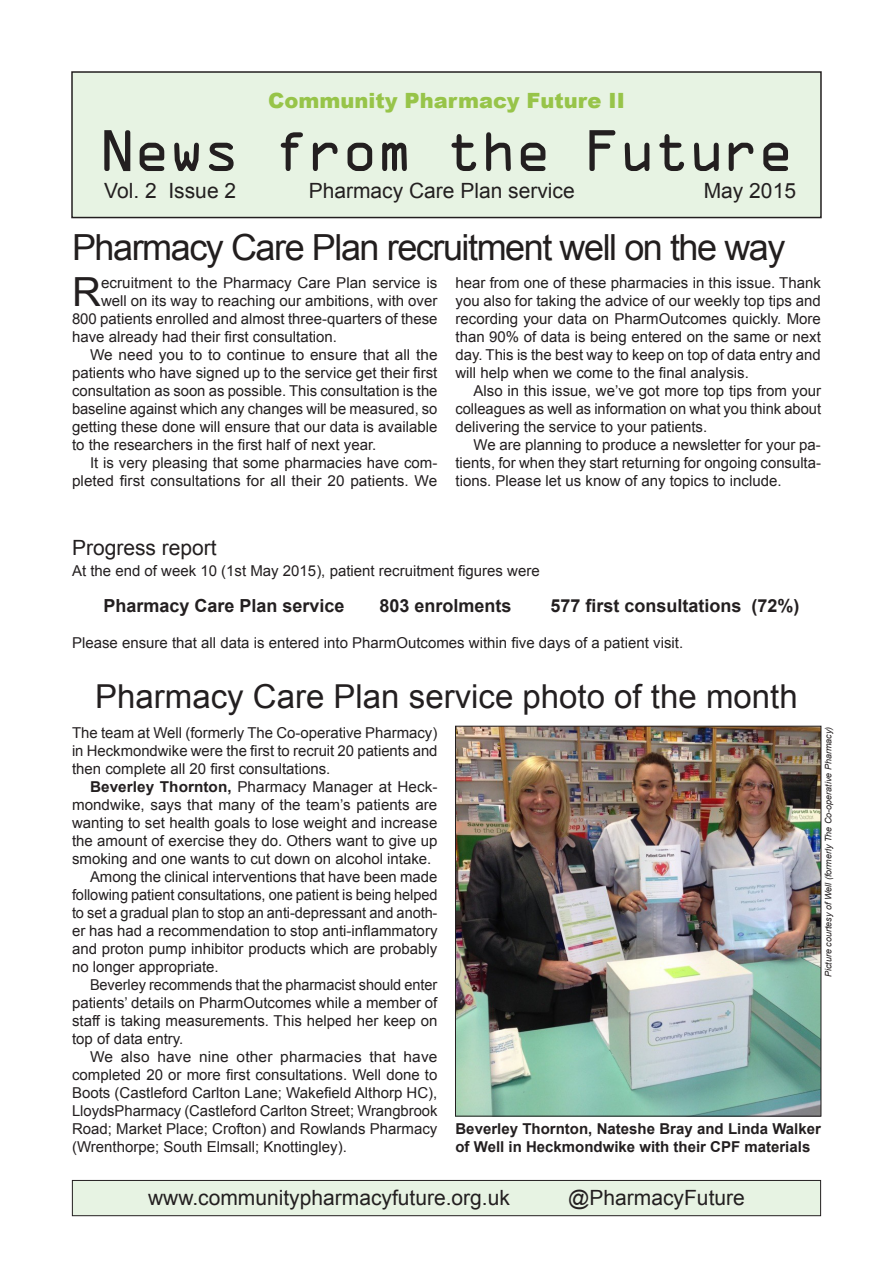
<style>
.page{position:relative;width:893px;height:1263px;background:#fff}
.page>*{position:absolute;margin:0;border:0;box-sizing:border-box;transform-origin:0 0}
.t1{font:52.5px "OCRA Std";letter-spacing:-.06em;color:#231f20}
.PS_Body_copy__drop_c{font:40.2px "Arial";color:#231f20}
.PS_Headline_1{font:36px "Arial";letter-spacing:-.04em;color:#221e1e}
.PS_Headline_2{font:33px "Arial";color:#231f20}
.PS_Headline_3{font:21px "Arial";color:#231f20}
.PS_Body_copy__no_ind{font:21px "Arial";color:#231f20}
.PS_Body_copy__no_ind-2{font:900 21px "Arial";color:#97c449}
.PS_Body_copy__no_ind-3{font:700 18px "Arial";color:#231f20}
.PS_body_copy__indent{font:15px/18px "Arial";color:#231f20;text-align:justify}
.PS_Body_copy__no_ind-4{font:15px/18px "Arial";color:#231f20;text-align:justify}
.PS_Body_copy__drop_c-2{font:15px "Arial";color:#231f20}
.PS_Caption__bold{font:700 15px/18px "Arial";color:#231f20}
.PS_Picture_credit__s{font:italic 9px "Arial";color:#231f20}
.s1{font-weight:700}
</style>
<div class="page">
<div style="left:72px;top:72px;width:749px;height:146px;background:#e7f3e3"></div>
<div style="left:71px;top:71px;width:751px;height:147px;border:2px solid #231f20"></div>
<div style="left:72px;top:1180px;width:749px;height:36px;background:#e7f3e3"></div>
<div style="left:72px;top:1180px;width:749px;height:36px;border:1px solid #231f20"></div>
<img style="left:457px;top:728px;width:362px;height:386px">
<div style="left:455px;top:726px;width:366px;height:390px;border:1px solid #231f20"></div>
<p class="PS_Body_copy__no_ind-2" style="left:268px;top:85px;width:358px">Community Pharmacy Future II</p>
<p class="t1" style="left:98px;top:128px;width:698px">News from the Future</p>
<p class="PS_Body_copy__no_ind" style="left:104px;top:177px;width:133px">Vol. 2 Issue 2</p>
<p class="PS_Body_copy__no_ind" style="left:309px;top:177px;width:268px">Pharmacy Care Plan service</p>
<p class="PS_Body_copy__no_ind" style="left:704px;top:177px;width:94px">May 2015</p>
<p class="PS_Headline_1" style="left:72px;top:224px;width:715px">Pharmacy Care Plan recruitment well on the way</p>
<p class="PS_Body_copy__drop_c" style="left:72px;top:266px;width:30px">R</p>
<p class="PS_Body_copy__drop_c-2" style="left:101px;top:273px;width:338px">ecruitment to the Pharmacy Care Plan service is</p>
<p class="PS_body_copy__indent" style="left:455px;top:274px;width:367px">hear from one of these pharmacies in this issue. Thank you also for taking the advice of our weekly top tips and recording your data on PharmOutcomes quickly. More than 90% of data is being entered on the same or next day. This is the best way to keep on top of data entry and will help when we come to the final analysis.</p>
<p class="PS_body_copy__indent" style="left:455px;top:382px;width:367px;text-indent:18px">Also in this issue, we’ve got more top tips from your colleagues as well as information on what you think about delivering the service to your patients.</p>
<p class="PS_body_copy__indent" style="left:455px;top:436px;width:367px;text-indent:18px">We are planning to produce a newsletter for your pa&shy;tients, for when they start returning for ongoing consulta&shy;tions. Please let us know of any topics to include.</p>
<p class="PS_Body_copy__drop_c-2" style="left:101px;top:291px;width:338px">well on its way to reaching our ambitions, with over</p>
<p class="PS_Body_copy__drop_c-2" style="left:72px;top:309px;width:367px">800 patients enrolled and almost three-quarters of these</p>
<p class="PS_Body_copy__drop_c-2" style="left:72px;top:327px;width:267px">have already had their first consultation.</p>
<p class="PS_body_copy__indent" style="left:72px;top:346px;width:367px;text-indent:18px">We need you to to continue to ensure that all the patients who have signed up to the service get their first consultation as soon as possible. This consultation is the baseline against which any changes will be measured, so getting these done will ensure that our data is available to the researchers in the first half of next year.</p>
<p class="PS_body_copy__indent" style="left:72px;top:454px;width:367px;text-align:right">It is very pleasing that some pharmacies have com&shy;pleted first consultations for all their 20 patients. We</p>
<p class="PS_Headline_3" style="left:72px;top:534px;width:146px">Progress report</p>
<p class="PS_Body_copy__no_ind-4" style="left:72px;top:562px;width:469px">At the end of week 10 (1st May 2015), patient recruitment figures were</p>
<p class="PS_Body_copy__no_ind-3" style="left:104px;top:594px;width:243px">Pharmacy Care Plan service</p>
<p class="PS_Body_copy__no_ind-3" style="left:379px;top:594px;width:134px">803 enrolments</p>
<p class="PS_Body_copy__no_ind-3" style="left:550px;top:594px;width:251px">577 first consultations (72%)</p>
<p class="PS_Body_copy__no_ind-4" style="left:72px;top:634px;width:613px">Please ensure that all data is entered into PharmOutcomes within five days of a patient visit.</p>
<p class="PS_Headline_2" style="left:95px;top:675px;width:704px">Pharmacy Care Plan service photo of the month</p>
<p class="PS_Body_copy__no_ind-4" style="left:72px;top:724px;width:367px">The team at Well (formerly The Co-operative Pharmacy) in Heckmondwike were the first to recruit 20 patients and then complete all 20 first consultations.</p>
<p class="PS_body_copy__indent" style="left:72px;top:778px;width:367px;text-indent:18px"><span class="s1">Beverley Thornton,</span> Pharmacy Manager at Heck&shy;mondwike, says that many of the team’s patients are wanting to set health goals to lose weight and increase the amount of exercise they do. Others want to give up smoking and one wants to cut down on alcohol intake.</p>
<p class="PS_body_copy__indent" style="left:72px;top:868px;width:367px;text-indent:18px">Among the clinical interventions that have been made following patient consultations, one patient is being helped to set a gradual plan to stop an anti-depressant and anoth&shy;er has had a recommendation to stop anti-inflammatory and proton pump inhibitor products which are probably no longer appropriate.</p>
<p class="PS_body_copy__indent" style="left:72px;top:976px;width:367px;text-indent:18px">Beverley recommends that the pharmacist should enter patients’ details on PharmOutcomes while a member of staff is taking measurements. This helped her keep on top of data entry.</p>
<p class="PS_body_copy__indent" style="left:72px;top:1048px;width:367px;text-indent:18px">We also have nine other pharmacies that have completed 20 or more first consultations. Well done to Boots (Castleford Carlton Lane; Wakefield Althorp HC), LloydsPharmacy (Castleford Carlton Street; Wrangbrook Road; Market Place; Crofton) and Rowlands Pharmacy (Wrenthorpe; South Elmsall; Knottingley).</p>
<p class="PS_Picture_credit__s" style="left:822px;top:977px;width:252px;rotate:-90deg">Picture courtesy of Well (formerly The Co-operative Pharmacy)</p>
<p class="PS_Caption__bold" style="left:455px;top:1120px;width:367px">Beverley Thornton, Nateshe Bray and Linda Walker of Well in Heckmondwike with their CPF materials</p>
<p class="PS_Headline_3" style="left:148px;top:1183px;width:363px">www.communitypharmacyfuture.org.uk</p>
<p class="PS_Headline_3" style="left:568px;top:1183px;width:178px">@PharmacyFuture</p>
</div>
